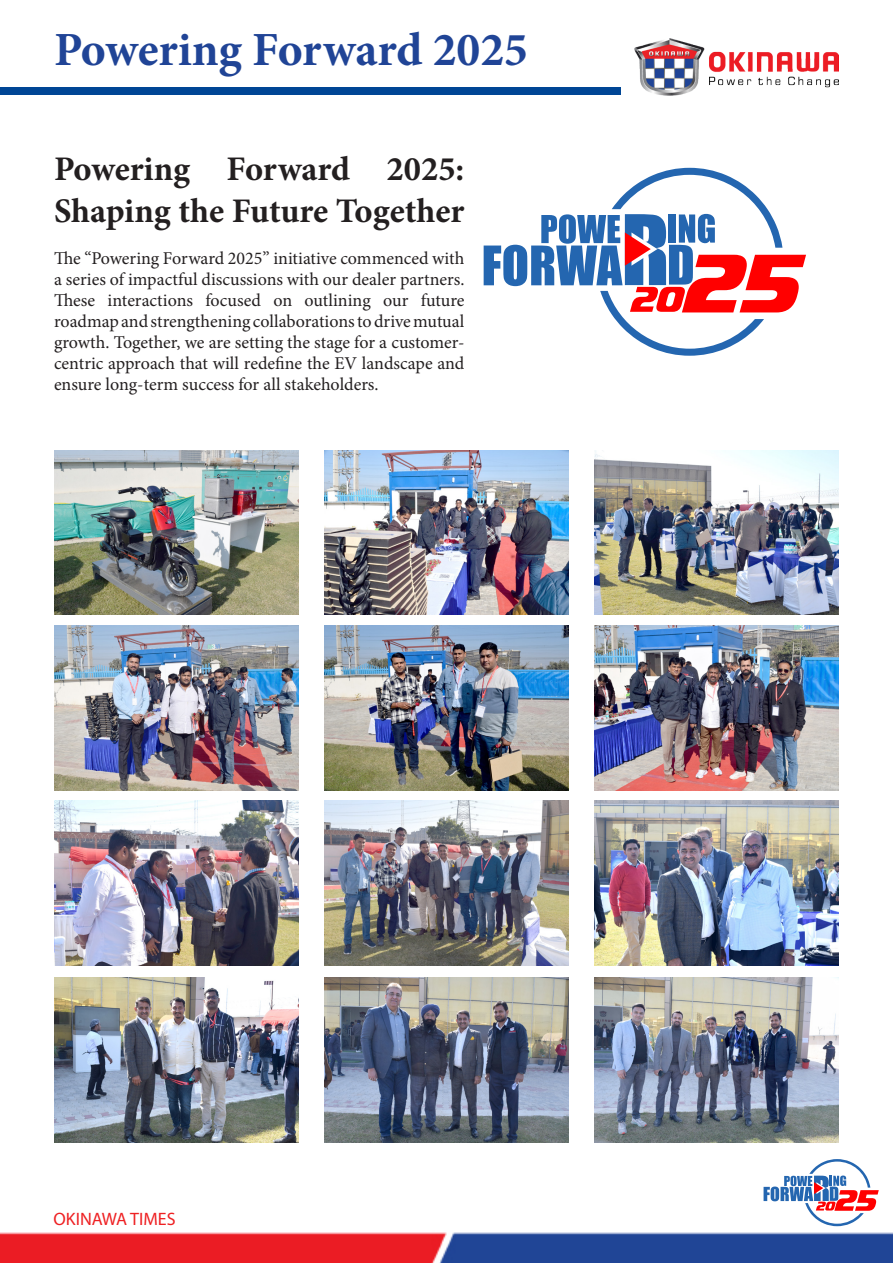
<style>
.page{position:relative;width:893px;height:1263px;background:#fff}
.page>*{position:absolute;margin:0;border:0;box-sizing:border-box;transform-origin:0 0}
.t1{font:700 47.7px "Minion Pro";letter-spacing:-.005em;color:#204496}
.t2{font:700 34.5px/42px "Minion Pro";letter-spacing:-.005em;color:#231f20}
.t3{font:18px/21px "Minion Pro";letter-spacing:-.005em;color:#231f20;text-align:justify}
.t4{font:18px "Myriad Pro";color:#ee2123}
</style>
<div class="page">
<img style="left:0;top:1226px;width:893px;height:37px">
<img style="left:634px;top:39px;width:205px;height:57px">
<div style="left:0;top:87px;width:621px;height:7px;background:#004695"></div>
<svg style="left:484px;top:168px;width:322px;height:188px"></svg>
<img style="left:54px;top:450px;width:244px;height:165px">
<img style="left:54px;top:626px;width:244px;height:164px">
<img style="left:54px;top:801px;width:244px;height:164px">
<img style="left:54px;top:977px;width:244px;height:165px">
<img style="left:324px;top:450px;width:244px;height:165px">
<img style="left:324px;top:626px;width:244px;height:164px">
<img style="left:324px;top:801px;width:244px;height:164px">
<img style="left:324px;top:977px;width:244px;height:165px">
<img style="left:595px;top:450px;width:244px;height:165px">
<img style="left:595px;top:626px;width:244px;height:164px">
<img style="left:595px;top:801px;width:244px;height:164px">
<img style="left:595px;top:977px;width:244px;height:165px">
<svg style="left:764px;top:1159px;width:115px;height:67px"></svg>
<p class="t1" style="left:54px;top:16px;width:476px">Powering Forward 2025</p>
<p class="t2" style="left:54px;top:148px;width:412px">Powering Forward 2025:<br>Shaping the Future Together</p>
<p class="t3" style="left:54px;top:248px;width:412px">The “Powering Forward 2025” initiative commenced with a series of impactful discussions with our dealer partners.<br>These interactions focused on outlining our future roadmap and strengthening collaborations to drive mutual growth. Together, we are setting the stage for a customer&shy;centric approach that will redefine the EV landscape and ensure long-term success for all stakeholders.</p>
<p class="t4" style="left:54px;top:1208px;width:124px">OKINAWA TIMES</p>
</div>
